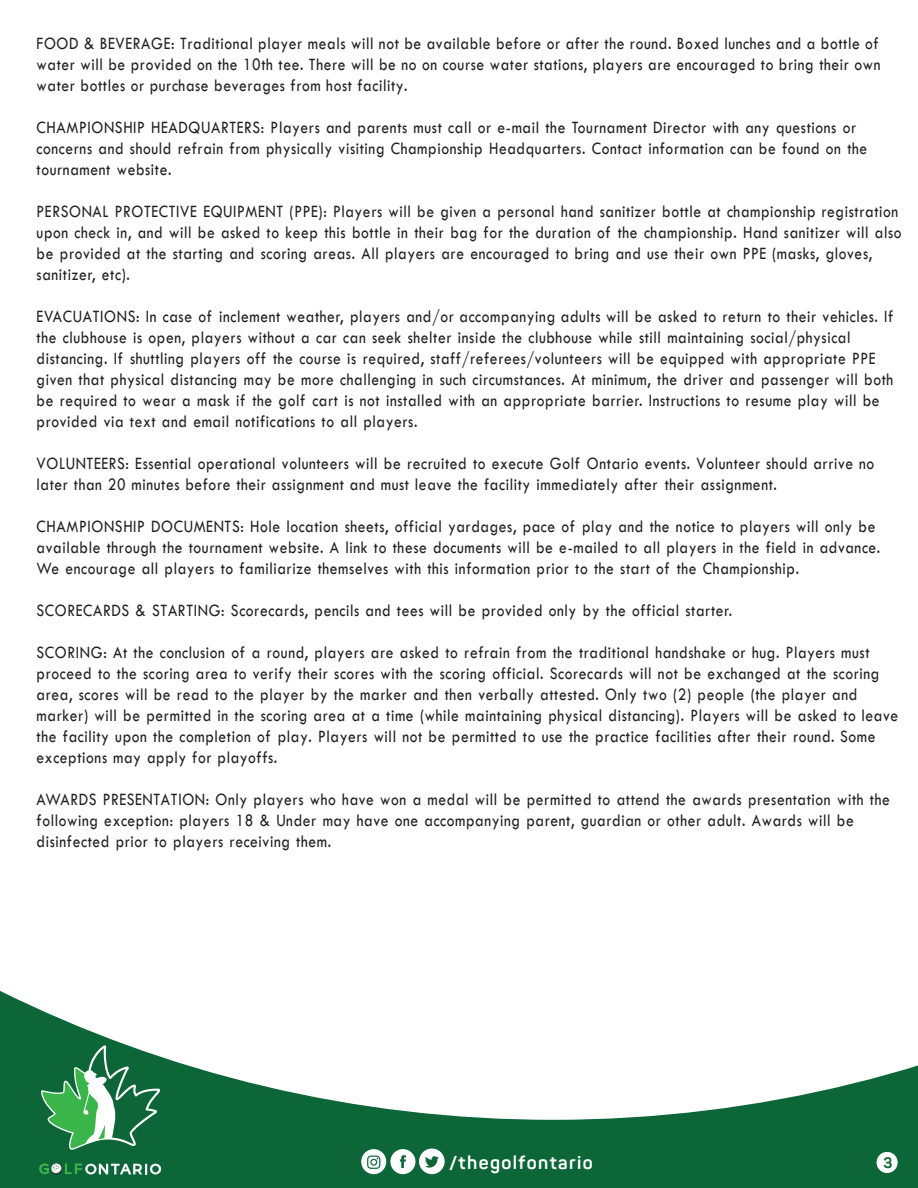
<style>
.page{position:relative;width:918px;height:1188px;background:#fff}
.page>*{position:absolute;margin:0;border:0;box-sizing:border-box;transform-origin:0 0}
.t1{font:700 18.45px "Panton";letter-spacing:.075em;color:#fff}
.t2{font:18px/21px "Tw Cen";letter-spacing:.04em;color:#231f20;scale:.86 1}
.t3{font:700 15px "Panton";color:#0c6638}
</style>
<div class="page">
<svg style="left:0;top:991px;width:918px;height:197px"></svg>
<svg style="left:41px;top:1045px;width:119px;height:105px;background:#419060"></svg>
<svg style="left:39px;top:1163px;width:122px;height:11px"></svg>
<div style="left:877px;top:1152px;width:21px;height:21px;background:#fff;border-radius:50%"></div>
<svg style="left:361px;top:1149px;width:84px;height:25px"></svg>
<p class="t2" style="left:37px;top:33px;width:983px;text-align:justify">FOOD &amp; BEVERAGE: Traditional player meals will not be available before or after the round. Boxed lunches and a bottle of water will be provided on the 10th tee. There will be no on course water stations, players are encouraged to bring their own water bottles or purchase beverages from host facility.</p>
<p class="t2" style="left:37px;top:117px;width:967px">CHAMPIONSHIP HEADQUARTERS: Players and parents must call or e-mail the Tournament Director with any questions or concerns and should refrain from physically visiting Championship Headquarters. Contact information can be found on the tournament website.</p>
<p class="t2" style="left:37px;top:201px;width:1007px">PERSONAL PROTECTIVE EQUIPMENT (PPE): Players will be given a personal hand sanitizer bottle at championship registration upon check in, and will be asked to keep this bottle in their bag for the duration of the championship. Hand sanitizer will also be provided at the starting and scoring areas. All players are encouraged to bring and use their own PPE (masks, gloves, sanitizer, etc).</p>
<p class="t2" style="left:37px;top:306px;width:998px">EVACUATIONS: In case of inclement weather, players and/or accompanying adults will be asked to return to their vehicles. If the clubhouse is open, players without a car can seek shelter inside the clubhouse while still maintaining social/physical distancing. If shuttling players off the course is required, staff/referees/volunteers will be equipped with appropriate PPE given that physical distancing may be more challenging in such circumstances. At minimum, the driver and passenger will both be required to wear a mask if the golf cart is not installed with an appropriate barrier. Instructions to resume play will be provided via text and email notifications to all players.</p>
<p class="t2" style="left:37px;top:453px;width:976px">VOLUNTEERS: Essential operational volunteers will be recruited to execute Golf Ontario events. Volunteer should arrive no later than 20 minutes before their assignment and must leave the facility immediately after their assignment.</p>
<p class="t2" style="left:37px;top:516px;width:983px">CHAMPIONSHIP DOCUMENTS: Hole location sheets, official yardages, pace of play and the notice to players will only be available through the tournament website. A link to these documents will be e-mailed to all players in the field in advance.<br>We encourage all players to familiarize themselves with this information prior to the start of the Championship.</p>
<p class="t2" style="left:37px;top:600px;width:810px">SCORECARDS &amp; STARTING: Scorecards, pencils and tees will be provided only by the official starter.</p>
<p class="t2" style="left:37px;top:642px;width:1003px">SCORING: At the conclusion of a round, players are asked to refrain from the traditional handshake or hug. Players must proceed to the scoring area to verify their scores with the scoring official. Scorecards will not be exchanged at the scoring area, scores will be read to the player by the marker and then verbally attested. Only two (2) people (the player and marker) will be permitted in the scoring area at a time (while maintaining physical distancing). Players will be asked to leave the facility upon the completion of play. Players will not be permitted to use the practice facilities after their round. Some exceptions may apply for playoffs.</p>
<p class="t2" style="left:37px;top:789px;width:994px">AWARDS PRESENTATION: Only players who have won a medal will be permitted to attend the awards presentation with the following exception: players 18 &amp; Under may have one accompanying parent, guardian or other adult. Awards will be disinfected prior to players receiving them.</p>
<p class="t1" style="left:449px;top:1151px;width:145px">/thegolfontario</p>
<p class="t3" style="left:883px;top:1154px;width:11px">3</p>
</div>
